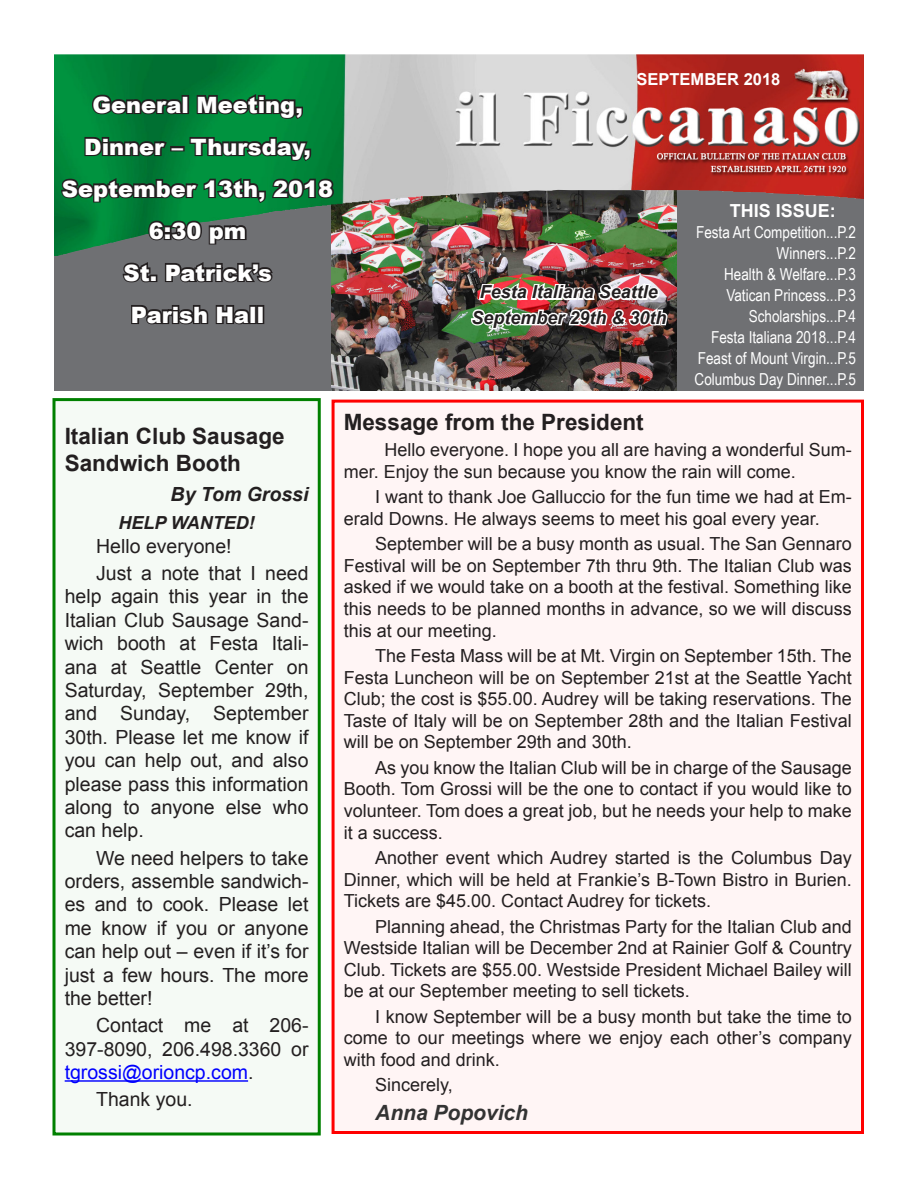
<style>
.page{position:relative;width:918px;height:1188px;background:#fff}
.page>*{position:absolute;margin:0;border:0;box-sizing:border-box;transform-origin:0 0}
.t1{font:900 22.5px/42px "Arial";color:#fff;text-align:center}
.Head1{font:700 22.5px/27px "Arial";color:#231f20}
.Body_Text{font:italic 700 21px "Arial";color:#333}
.Body_Text-2{font:19.5px/23.4px "Arial";color:#231f20;text-align:justify}
.body1_author{font:italic 700 19.5px "Arial";color:#231f20}
.Body_Text-3{font:18px/21.6px "Arial";color:#231f20;text-align:justify}
.Body_Text-4{font:italic 700 18px "Arial";color:#231f20}
.Head2{font:italic 700 18px "Arial";color:#231f20}
.t2{font:700 18px "Arial";color:#fff}
.t3{font:16.5px "Arial Narrow";color:#fff}
.t4{font:700 16.5px "Arial";color:#fff}
.s1{color:#00f}
</style>
<div class="page">
<div style="left:333px;top:401px;width:529px;height:731px;background:#fff5f5"></div>
<div style="left:332px;top:400px;width:532px;height:734px;border:3px solid #f00"></div>
<div style="left:54px;top:184px;width:595px;height:207px;background:#6f7073"></div>
<div style="left:640px;top:187px;width:224px;height:204px;background:#6f7073"></div>
<img style="left:332px;top:258px;width:344px;height:133px">
<img style="left:54px;top:54px;width:810px;height:204px">
<div style="left:54px;top:256px;width:23px;height:6px;background:#6f7073"></div>
<svg style="left:90px;top:93px;width:96px;height:24px;background:#114a2a"></svg>
<div style="left:182px;top:95px;width:7px;height:19px;border:3px solid #231f20"></div>
<svg style="left:195px;top:76px;width:110px;height:45px;background:#0a6a33"></svg>
<svg style="left:83px;top:135px;width:86px;height:24px;background:#114e2b"></svg>
<div style="left:170px;top:146px;width:15px;height:5px;border:3px solid #231f20"></div>
<svg style="left:188px;top:135px;width:126px;height:28px;background:#0f5c30"></svg>
<svg style="left:59px;top:176px;width:277px;height:29px;background:#0e5b2f"></svg>
<svg style="left:146px;top:218px;width:102px;height:28px"></svg>
<svg style="left:122px;top:262px;width:30px;height:21px"></svg>
<div style="left:150px;top:275px;width:7px;height:7px;border:3px solid #231f20"></div>
<svg style="left:165px;top:262px;width:108px;height:21px"></svg>
<svg style="left:131px;top:305px;width:120px;height:20px"></svg>
<div style="left:249px;top:305px;width:8px;height:19px;border:3px solid #231f20"></div>
<div style="left:257px;top:305px;width:7px;height:19px;border:3px solid #231f20"></div>
<div style="left:54px;top:400px;width:265px;height:734px;background:#f5faf5"></div>
<hr style="left:65px;top:1080px;width:183px;height:2px;background:#00f">
<div style="left:52px;top:398px;width:269px;height:738px;border:3px solid #008000"></div>
<img style="left:469px;top:280px;width:201px;height:51px">
<p class="t1" style="left:84px;top:83px;width:228px">General Meeting,<br>Dinner – Thursday,</p>
<p class="t1" style="left:62px;top:167px;width:273px">September 13th, 2018<br>6:30 pm</p>
<p class="t1" style="left:124px;top:251px;width:150px">St. Patrick’s<br>Parish Hall</p>
<p class="Head1" style="left:65px;top:423px;width:222px">Italian Club Sausage<br>Sandwich Booth</p>
<p class="body1_author" style="left:171px;top:481px;width:139px">By Tom Grossi</p>
<p class="Head2" style="left:118px;top:511px;width:138px">HELP WANTED!</p>
<p class="Body_Text-2" style="left:96px;top:534px;width:137px">Hello everyone!</p>
<p class="Body_Text-2" style="left:65px;top:562px;width:245px;text-indent:32px">Just a note that I need help again this year in the Italian Club Sausage Sand&shy;wich booth at Festa Itali&shy;ana at Seattle Center on Saturday, September 29th, and Sunday, September 30th. Please let me know if you can help out, and also please pass this information along to anyone else who can help.</p>
<p class="Body_Text-2" style="left:65px;top:846px;width:245px;text-indent:32px">We need helpers to take orders, assemble sandwich&shy;es and to cook. Please let me know if you or anyone can help out ‒ even if it’s for just a few hours. The more the better!</p>
<p class="Body_Text-2" style="left:65px;top:1014px;width:245px;text-indent:32px">Contact me at 206- 397-8090, 206.498.3360 or <span class="s1">tgrossi@orioncp.com</span>.</p>
<p class="Body_Text-2" style="left:96px;top:1088px;width:98px">Thank you.</p>
<p class="t4" style="left:636px;top:69px;width:145px">SEPTEMBER 2018</p>
<p class="Body_Text-4" style="left:480px;top:280px;width:180px">Festa Italiana Seattle</p>
<p class="Body_Text-4" style="left:471px;top:306px;width:197px">September 29th &amp; 30th</p>
<p class="t2" style="left:730px;top:199px;width:108px">THIS ISSUE:</p>
<p class="t3" style="left:696px;top:220px;width:161px">Festa Art Competition...P.2</p>
<p class="t3" style="left:777px;top:241px;width:81px">Winners...P.2</p>
<p class="t3" style="left:724px;top:262px;width:133px">Health &amp; Welfare...P.3</p>
<p class="t3" style="left:726px;top:283px;width:131px">Vatican Princess...P.3</p>
<p class="t3" style="left:749px;top:304px;width:109px">Scholarships...P.4</p>
<p class="t3" style="left:711px;top:325px;width:146px">Festa Italiana 2018...P.4</p>
<p class="t3" style="left:698px;top:346px;width:160px">Feast of Mount Virgin...P.5</p>
<p class="t3" style="left:695px;top:367px;width:163px">Columbus Day Dinner...P.5</p>
<p class="Head1" style="left:344px;top:409px;width:302px">Message from the President</p>
<p class="Body_Text-3" style="left:344px;top:439px;width:510px;text-indent:41px">Hello everyone. I hope you all are having a wonderful Sum&shy;mer. Enjoy the sun because you know the rain will come.</p>
<p class="Body_Text-3" style="left:344px;top:486px;width:510px;text-indent:32px">I want to thank Joe Galluccio for the fun time we had at Em&shy;erald Downs. He always seems to meet his goal every year.</p>
<p class="Body_Text-3" style="left:344px;top:533px;width:510px;text-indent:32px">September will be a busy month as usual. The San Gennaro Festival will be on September 7th thru 9th. The Italian Club was asked if we would take on a booth at the festival. Something like this needs to be planned months in advance, so we will discuss this at our meeting.</p>
<p class="Body_Text-3" style="left:344px;top:645px;width:510px;text-indent:32px">The Festa Mass will be at Mt. Virgin on September 15th. The Festa Luncheon will be on September 21st at the Seattle Yacht Club; the cost is $55.00. Audrey will be taking reservations. The Taste of Italy will be on September 28th and the Italian Festival will be on September 29th and 30th.</p>
<p class="Body_Text-3" style="left:344px;top:757px;width:510px;text-indent:32px">As you know the Italian Club will be in charge of the Sausage Booth. Tom Grossi will be the one to contact if you would like to volunteer. Tom does a great job, but he needs your help to make it a success.</p>
<p class="Body_Text-3" style="left:344px;top:847px;width:510px;text-indent:32px">Another event which Audrey started is the Columbus Day Dinner, which will be held at Frankie’s B-Town Bistro in Burien.<br>Tickets are $45.00. Contact Audrey for tickets.</p>
<p class="Body_Text-3" style="left:344px;top:916px;width:510px;text-indent:32px">Planning ahead, the Christmas Party for the Italian Club and Westside Italian will be December 2nd at Rainier Golf &amp; Country Club. Tickets are $55.00. Westside President Michael Bailey will be at our September meeting to sell tickets.</p>
<p class="Body_Text-3" style="left:344px;top:1006px;width:510px;text-indent:32px">I know September will be a busy month but take the time to come to our meetings where we enjoy each other’s company with food and drink.</p>
<p class="Body_Text-3" style="left:375px;top:1074px;width:79px">Sincerely,</p>
<p class="Body_Text" style="left:375px;top:1099px;width:154px">Anna Popovich</p>
</div>
